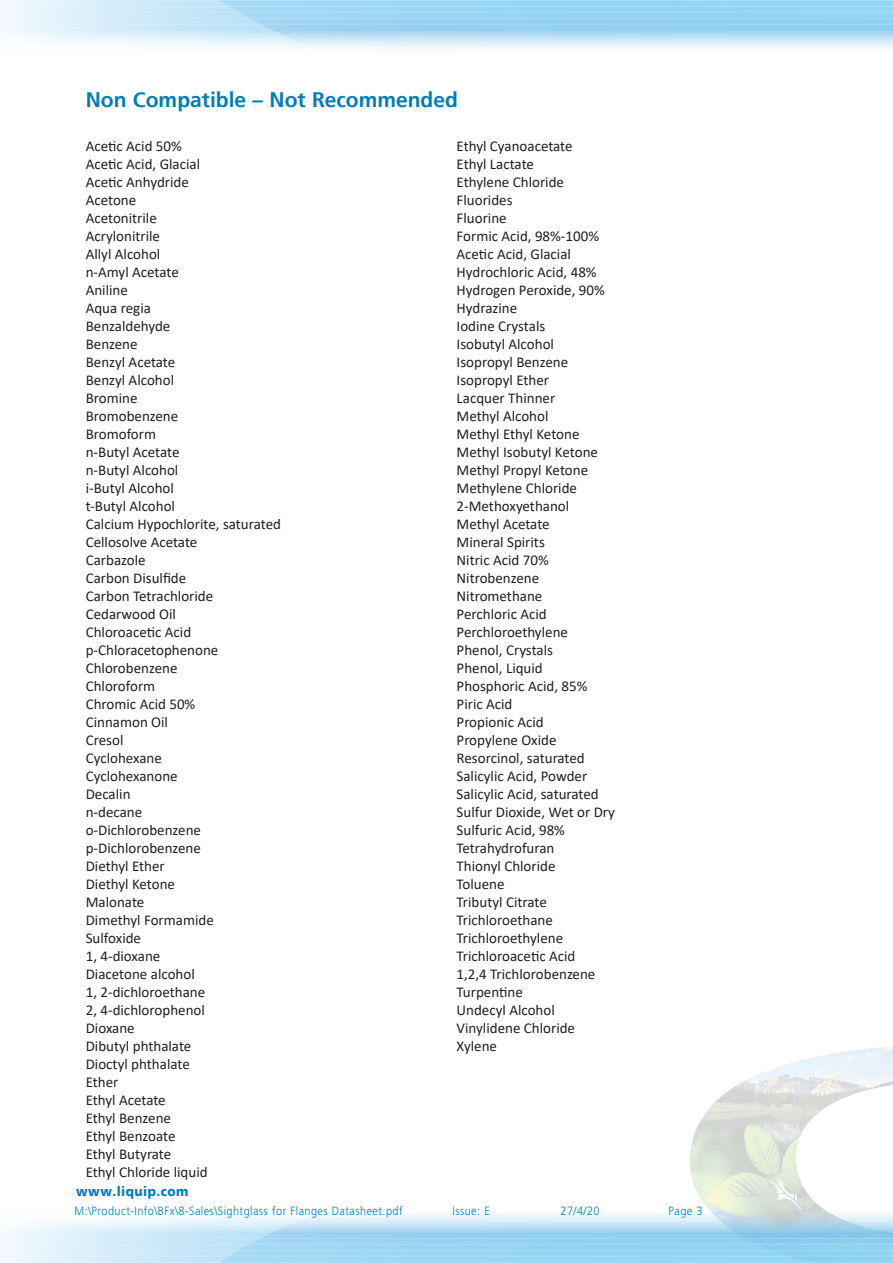
<style>
.page{position:relative;width:893px;height:1263px;background:#fff}
.page>*{position:absolute;margin:0;border:0;box-sizing:border-box;transform-origin:0 0}
.Body_Copy{font:700 21px "Frutiger LT Std";color:#007fb4}
.t1{font:15px "Calibri";color:#231f20}
.t2{font:900 13.5px "Frutiger LT Std";letter-spacing:.04em;color:#007fb4;scale:.91 1}
.t3{font:300 12px "Frutiger LT Std";letter-spacing:.04em;color:#007fb4;scale:.91 1}
</style>
<div class="page">
<img style="left:689px;top:1047px;width:204px;height:159px">
<svg style="left:0;top:1220px;width:85px;height:42px"></svg>
<svg style="left:85px;top:1206px;width:808px;height:56px"></svg>
<hr style="left:0;top:1238px;width:893px;height:1px;background:#fff">
<hr style="left:0;top:1250px;width:893px;height:1px;background:#fff">
<hr style="left:0;top:1244px;width:893px;height:1px;background:#fff">
<hr style="left:0;top:1256px;width:893px;height:1px;background:#fff">
<svg style="left:0;top:1px;width:85px;height:42px"></svg>
<svg style="left:85px;top:1px;width:808px;height:48px;background:#b6e0f5"></svg>
<hr style="left:0;top:24px;width:893px;height:1px;background:#fff">
<hr style="left:0;top:12px;width:893px;height:1px;background:#fff">
<hr style="left:0;top:18px;width:893px;height:1px;background:#fff">
<hr style="left:0;top:6px;width:893px;height:1px;background:#fff">
<p class="Body_Copy" style="left:86px;top:87px;width:374px">Non Compatible – Not Recommended</p>
<p class="t1" style="left:86px;top:135px;width:98px">Acetic Acid 50%</p>
<p class="t1" style="left:86px;top:153px;width:116px">Acetic Acid, Glacial</p>
<p class="t1" style="left:86px;top:171px;width:105px">Acetic Anhydride</p>
<p class="t1" style="left:86px;top:189px;width:52px">Acetone</p>
<p class="t1" style="left:86px;top:207px;width:73px">Acetonitrile</p>
<p class="t1" style="left:86px;top:225px;width:76px">Acrylonitrile</p>
<p class="t1" style="left:86px;top:243px;width:76px">Allyl Alcohol</p>
<p class="t1" style="left:86px;top:261px;width:95px">n-Amyl Acetate</p>
<p class="t1" style="left:86px;top:279px;width:44px">Aniline</p>
<p class="t1" style="left:86px;top:297px;width:67px">Aqua regia</p>
<p class="t1" style="left:86px;top:315px;width:86px">Benzaldehyde</p>
<p class="t1" style="left:86px;top:333px;width:53px">Benzene</p>
<p class="t1" style="left:86px;top:351px;width:91px">Benzyl Acetate</p>
<p class="t1" style="left:86px;top:369px;width:90px">Benzyl Alcohol</p>
<p class="t1" style="left:86px;top:387px;width:53px">Bromine</p>
<p class="t1" style="left:86px;top:405px;width:94px">Bromobenzene</p>
<p class="t1" style="left:86px;top:423px;width:72px">Bromoform</p>
<p class="t1" style="left:86px;top:441px;width:95px">n-Butyl Acetate</p>
<p class="t1" style="left:86px;top:459px;width:94px">n-Butyl Alcohol</p>
<p class="t1" style="left:86px;top:477px;width:90px">i-Butyl Alcohol</p>
<p class="t1" style="left:86px;top:495px;width:91px">t-Butyl Alcohol</p>
<p class="t1" style="left:86px;top:513px;width:197px">Calcium Hypochlorite, saturated</p>
<p class="t1" style="left:86px;top:531px;width:113px">Cellosolve Acetate</p>
<p class="t1" style="left:86px;top:549px;width:61px">Carbazole</p>
<p class="t1" style="left:86px;top:567px;width:102px">Carbon Disulfide</p>
<p class="t1" style="left:86px;top:585px;width:129px">Carbon Tetrachloride</p>
<p class="t1" style="left:86px;top:603px;width:92px">Cedarwood Oil</p>
<p class="t1" style="left:86px;top:621px;width:107px">Chloroacetic Acid</p>
<p class="t1" style="left:86px;top:639px;width:134px">p-Chloracetophenone</p>
<p class="t1" style="left:86px;top:657px;width:93px">Chlorobenzene</p>
<p class="t1" style="left:86px;top:675px;width:71px">Chloroform</p>
<p class="t1" style="left:86px;top:693px;width:111px">Chromic Acid 50%</p>
<p class="t1" style="left:86px;top:711px;width:84px">Cinnamon Oil</p>
<p class="t1" style="left:86px;top:729px;width:39px">Cresol</p>
<p class="t1" style="left:86px;top:747px;width:78px">Cyclohexane</p>
<p class="t1" style="left:86px;top:765px;width:93px">Cyclohexanone</p>
<p class="t1" style="left:86px;top:783px;width:46px">Decalin</p>
<p class="t1" style="left:86px;top:801px;width:58px">n-decane</p>
<p class="t1" style="left:86px;top:819px;width:117px">o-Dichlorobenzene</p>
<p class="t1" style="left:86px;top:837px;width:117px">p-Dichlorobenzene</p>
<p class="t1" style="left:86px;top:855px;width:81px">Diethyl Ether</p>
<p class="t1" style="left:86px;top:873px;width:91px">Diethyl Ketone</p>
<p class="t1" style="left:86px;top:891px;width:60px">Malonate</p>
<p class="t1" style="left:86px;top:909px;width:130px">Dimethyl Formamide</p>
<p class="t1" style="left:86px;top:927px;width:57px">Sulfoxide</p>
<p class="t1" style="left:86px;top:945px;width:76px">1, 4-dioxane</p>
<p class="t1" style="left:86px;top:963px;width:111px">Diacetone alcohol</p>
<p class="t1" style="left:86px;top:981px;width:121px">1, 2-dichloroethane</p>
<p class="t1" style="left:86px;top:999px;width:121px">2, 4-dichlorophenol</p>
<p class="t1" style="left:86px;top:1017px;width:51px">Dioxane</p>
<p class="t1" style="left:86px;top:1035px;width:107px">Dibutyl phthalate</p>
<p class="t1" style="left:86px;top:1053px;width:106px">Dioctyl phthalate</p>
<p class="t1" style="left:86px;top:1071px;width:34px">Ether</p>
<p class="t1" style="left:86px;top:1089px;width:82px">Ethyl Acetate</p>
<p class="t1" style="left:86px;top:1107px;width:87px">Ethyl Benzene</p>
<p class="t1" style="left:86px;top:1125px;width:91px">Ethyl Benzoate</p>
<p class="t1" style="left:86px;top:1143px;width:87px">Ethyl Butyrate</p>
<p class="t1" style="left:86px;top:1161px;width:123px">Ethyl Chloride liquid</p>
<p class="t1" style="left:457px;top:135px;width:118px">Ethyl Cyanoacetate</p>
<p class="t1" style="left:457px;top:153px;width:79px">Ethyl Lactate</p>
<p class="t1" style="left:457px;top:171px;width:109px">Ethylene Chloride</p>
<p class="t1" style="left:457px;top:189px;width:57px">Fluorides</p>
<p class="t1" style="left:457px;top:207px;width:52px">Fluorine</p>
<p class="t1" style="left:457px;top:225px;width:144px">Formic Acid, 98%-100%</p>
<p class="t1" style="left:457px;top:243px;width:116px">Acetic Acid, Glacial</p>
<p class="t1" style="left:457px;top:261px;width:142px">Hydrochloric Acid, 48%</p>
<p class="t1" style="left:457px;top:279px;width:150px">Hydrogen Peroxide, 90%</p>
<p class="t1" style="left:457px;top:297px;width:62px">Hydrazine</p>
<p class="t1" style="left:457px;top:315px;width:90px">Iodine Crystals</p>
<p class="t1" style="left:457px;top:333px;width:99px">Isobutyl Alcohol</p>
<p class="t1" style="left:457px;top:351px;width:113px">Isopropyl Benzene</p>
<p class="t1" style="left:457px;top:369px;width:94px">Isopropyl Ether</p>
<p class="t1" style="left:457px;top:387px;width:100px">Lacquer Thinner</p>
<p class="t1" style="left:457px;top:405px;width:93px">Methyl Alcohol</p>
<p class="t1" style="left:457px;top:423px;width:124px">Methyl Ethyl Ketone</p>
<p class="t1" style="left:457px;top:441px;width:143px">Methyl Isobutyl Ketone</p>
<p class="t1" style="left:457px;top:459px;width:133px">Methyl Propyl Ketone</p>
<p class="t1" style="left:457px;top:477px;width:122px">Methylene Chloride</p>
<p class="t1" style="left:457px;top:495px;width:114px">2-Methoxyethanol</p>
<p class="t1" style="left:457px;top:513px;width:95px">Methyl Acetate</p>
<p class="t1" style="left:457px;top:531px;width:90px">Mineral Spirits</p>
<p class="t1" style="left:457px;top:549px;width:94px">Nitric Acid 70%</p>
<p class="t1" style="left:457px;top:567px;width:84px">Nitrobenzene</p>
<p class="t1" style="left:457px;top:585px;width:87px">Nitromethane</p>
<p class="t1" style="left:457px;top:603px;width:92px">Perchloric Acid</p>
<p class="t1" style="left:457px;top:621px;width:113px">Perchloroethylene</p>
<p class="t1" style="left:457px;top:639px;width:98px">Phenol, Crystals</p>
<p class="t1" style="left:457px;top:657px;width:88px">Phenol, Liquid</p>
<p class="t1" style="left:457px;top:675px;width:132px">Phosphoric Acid, 85%</p>
<p class="t1" style="left:457px;top:693px;width:57px">Piric Acid</p>
<p class="t1" style="left:457px;top:711px;width:89px">Propionic Acid</p>
<p class="t1" style="left:457px;top:729px;width:102px">Propylene Oxide</p>
<p class="t1" style="left:457px;top:747px;width:130px">Resorcinol, saturated</p>
<p class="t1" style="left:457px;top:765px;width:132px">Salicylic Acid, Powder</p>
<p class="t1" style="left:457px;top:783px;width:144px">Salicylic Acid, saturated</p>
<p class="t1" style="left:457px;top:801px;width:160px">Sulfur Dioxide, Wet or Dry</p>
<p class="t1" style="left:457px;top:819px;width:110px">Sulfuric Acid, 98%</p>
<p class="t1" style="left:457px;top:837px;width:99px">Tetrahydrofuran</p>
<p class="t1" style="left:457px;top:855px;width:100px">Thionyl Chloride</p>
<p class="t1" style="left:457px;top:873px;width:50px">Toluene</p>
<p class="t1" style="left:457px;top:891px;width:92px">Tributyl Citrate</p>
<p class="t1" style="left:457px;top:909px;width:98px">Trichloroethane</p>
<p class="t1" style="left:457px;top:927px;width:108px">Trichloroethylene</p>
<p class="t1" style="left:457px;top:945px;width:120px">Trichloroacetic Acid</p>
<p class="t1" style="left:457px;top:963px;width:140px">1,2,4 Trichlorobenzene</p>
<p class="t1" style="left:457px;top:981px;width:68px">Turpentine</p>
<p class="t1" style="left:457px;top:999px;width:100px">Undecyl Alcohol</p>
<p class="t1" style="left:457px;top:1017px;width:120px">Vinylidene Chloride</p>
<p class="t1" style="left:457px;top:1035px;width:42px">Xylene</p>
<p class="t2" style="left:76px;top:1183px;width:125px">www.liquip.com</p>
<p class="t3" style="left:75px;top:1204px;width:362px">M:\Product-Info\BFx\8-Sales\Sightglass for Flanges Datasheet.pdf</p>
<p class="t3" style="left:453px;top:1204px;width:43px">Issue: E</p>
<p class="t3" style="left:561px;top:1204px;width:44px">27/4/20</p>
<p class="t3" style="left:669px;top:1204px;width:39px">Page 3</p>
</div>
